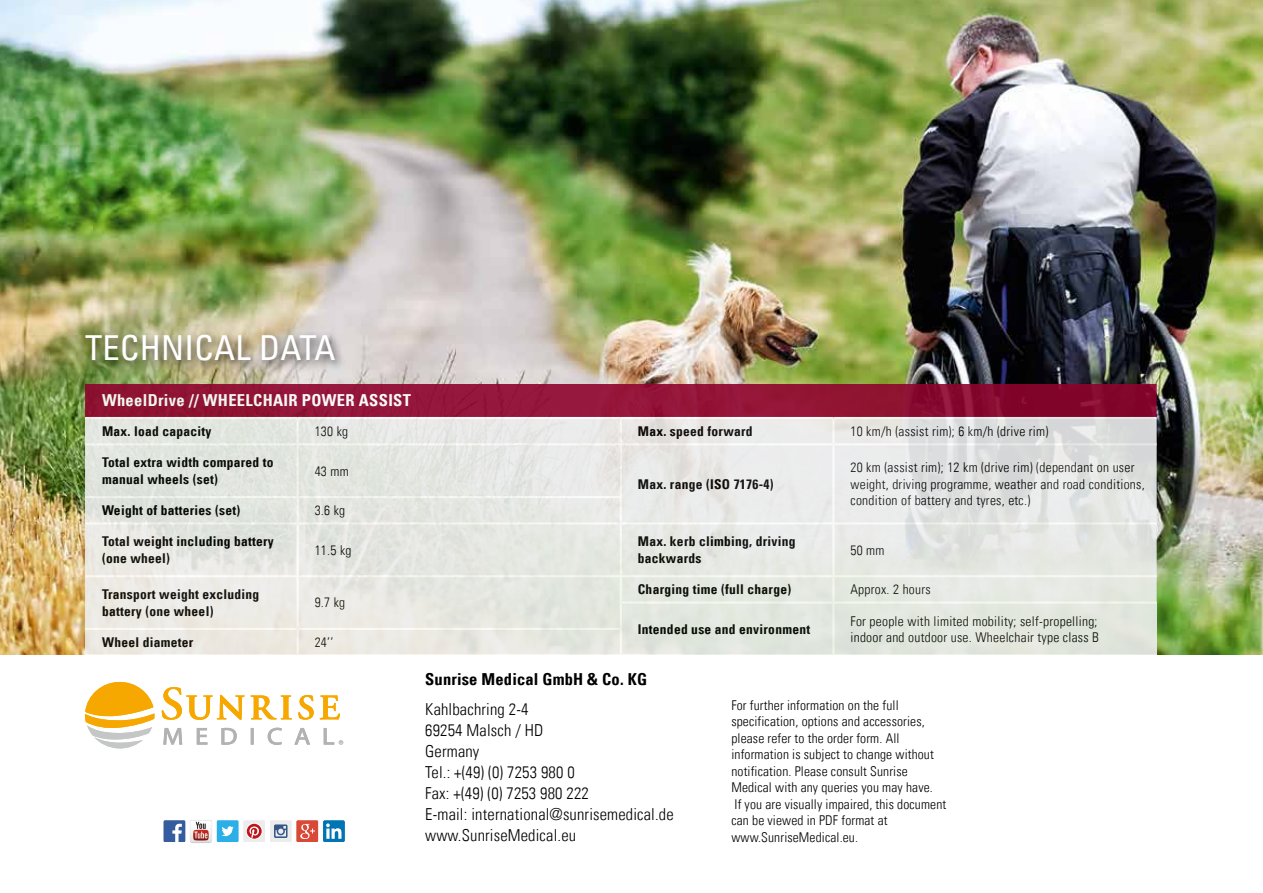
<style>
.page{position:relative;width:1263px;height:893px;background:#fff}
.page>*{position:absolute;margin:0;border:0;box-sizing:border-box;transform-origin:0 0}
.t1{font:condensed 34.5px "Univers Com 57";letter-spacing:.01em;color:#fff}
.t2{font:16.5px/21px "Univers Com 47 Light Cond";letter-spacing:.01em;color:#000}
.t3{font:16.5px "Univers Com 67 Bold Cond";letter-spacing:.02em;color:#fff}
.t4{font:16.5px "Univers Com 67 Bold Cond";letter-spacing:.01em;color:#000}
.t5{font:13.5px/16.5px "Univers Com 47 Light Cond";letter-spacing:.01em;color:#000}
.t6{font:13.5px/16.5px "Univers Com 67 Bold Cond";letter-spacing:.02em;color:#000}
</style>
<div class="page">
<img style="left:0;top:0;width:1263px;height:655px">
<svg style="left:85px;top:384px;width:1072px;height:270px;background:#d9c8c9"></svg>
<div style="left:621px;top:576px;width:212px;height:27px;background:#e4e9e1"></div>
<div style="left:621px;top:603px;width:212px;height:52px;background:#e1e7de"></div>
<div style="left:833px;top:603px;width:324px;height:52px;background:#e2e7dd"></div>
<hr style="left:85px;top:417px;width:213px;height:2px;background:#fff">
<hr style="left:85px;top:443px;width:213px;height:2px;background:#fff">
<hr style="left:297px;top:445px;width:2px;height:51px;background:#fff">
<hr style="left:621px;top:417px;width:212px;height:2px;background:#fff">
<hr style="left:833px;top:417px;width:324px;height:2px;background:#fff">
<hr style="left:833px;top:443px;width:324px;height:2px;background:#fff">
<hr style="left:85px;top:496px;width:213px;height:2px;background:#fff">
<hr style="left:298px;top:496px;width:324px;height:2px;background:#fff">
<hr style="left:85px;top:522px;width:213px;height:2px;background:#fff">
<hr style="left:85px;top:575px;width:213px;height:2px;background:#fff">
<hr style="left:85px;top:628px;width:213px;height:2px;background:#fff">
<hr style="left:621px;top:443px;width:212px;height:2px;background:#fff">
<hr style="left:298px;top:522px;width:323px;height:2px;background:#fff">
<hr style="left:620px;top:498px;width:2px;height:24px;background:#fff">
<hr style="left:298px;top:575px;width:323px;height:2px;background:#fff">
<hr style="left:298px;top:628px;width:324px;height:2px;background:#fff">
<hr style="left:621px;top:522px;width:212px;height:2px;background:#fff">
<hr style="left:621px;top:575px;width:212px;height:2px;background:#fff">
<hr style="left:620px;top:601px;width:213px;height:3px;background:#fff">
<hr style="left:621px;top:654px;width:212px;height:2px;background:#fff">
<hr style="left:620px;top:419px;width:2px;height:24px;background:#fff">
<hr style="left:832px;top:419px;width:2px;height:24px;background:#fff">
<hr style="left:620px;top:445px;width:2px;height:51px;background:#fff">
<hr style="left:832px;top:445px;width:2px;height:52px;background:#fff">
<hr style="left:297px;top:498px;width:2px;height:24px;background:#fff">
<hr style="left:832px;top:497px;width:2px;height:25px;background:#fff">
<hr style="left:297px;top:524px;width:2px;height:51px;background:#fff">
<hr style="left:297px;top:577px;width:2px;height:26px;background:#fff">
<hr style="left:297px;top:603px;width:2px;height:25px;background:#fff">
<hr style="left:297px;top:630px;width:2px;height:24px;background:#fff">
<hr style="left:85px;top:654px;width:213px;height:2px;background:#fff">
<hr style="left:298px;top:654px;width:323px;height:2px;background:#fff">
<hr style="left:620px;top:524px;width:2px;height:51px;background:#fff">
<hr style="left:620px;top:577px;width:2px;height:24px;background:#fff">
<hr style="left:620px;top:604px;width:2px;height:24px;background:#fff">
<hr style="left:620px;top:630px;width:2px;height:24px;background:#fff">
<hr style="left:297px;top:419px;width:2px;height:24px;background:#fff">
<hr style="left:298px;top:417px;width:323px;height:2px;background:#fff">
<hr style="left:298px;top:443px;width:323px;height:2px;background:#fff">
<hr style="left:832px;top:524px;width:2px;height:51px;background:#fff">
<hr style="left:832px;top:604px;width:2px;height:25px;background:#fff">
<hr style="left:832px;top:629px;width:2px;height:25px;background:#fff">
<hr style="left:832px;top:577px;width:2px;height:24px;background:#fff">
<hr style="left:833px;top:522px;width:324px;height:2px;background:#fff">
<hr style="left:833px;top:575px;width:324px;height:2px;background:#fff">
<hr style="left:833px;top:601px;width:324px;height:3px;background:#fff">
<hr style="left:833px;top:654px;width:324px;height:2px;background:#fff">
<div style="left:80px;top:330px;width:266px;height:43px;background:#000;opacity:.75"></div>
<div style="left:164px;top:820px;width:21px;height:22px;background:#355c9e"></div>
<svg style="left:172px;top:824px;width:10px;height:18px"></svg>
<div style="left:297px;top:820px;width:21px;height:22px;background:#d94937"></div>
<svg style="left:300px;top:824px;width:15px;height:15px"></svg>
<div style="left:243px;top:820px;width:22px;height:22px;background:#ececed"></div>
<svg style="left:246px;top:823px;width:17px;height:17px"></svg>
<svg style="left:247px;top:824px;width:15px;height:15px"></svg>
<div style="left:270px;top:820px;width:21px;height:22px;background:#ececed"></div>
<svg style="left:274px;top:824px;width:13px;height:14px"></svg>
<div style="left:323px;top:820px;width:22px;height:22px;background:#0075b3;border-radius:2px"></div>
<svg style="left:326px;top:823px;width:15px;height:16px"></svg>
<div style="left:217px;top:820px;width:21px;height:22px;background:#2bafe6"></div>
<svg style="left:222px;top:826px;width:12px;height:10px"></svg>
<img style="left:190px;top:842px;width:22px;height:1px">
<svg style="left:190px;top:820px;width:22px;height:22px"></svg>
<svg style="left:85px;top:682px;width:69px;height:66px"></svg>
<svg style="left:162px;top:687px;width:130px;height:33px"></svg>
<svg style="left:298px;top:695px;width:16px;height:25px"></svg>
<svg style="left:320px;top:695px;width:20px;height:24px"></svg>
<svg style="left:163px;top:728px;width:19px;height:17px"></svg>
<svg style="left:197px;top:728px;width:10px;height:17px"></svg>
<svg style="left:221px;top:728px;width:16px;height:17px"></svg>
<svg style="left:251px;top:728px;width:3px;height:17px"></svg>
<svg style="left:268px;top:728px;width:14px;height:17px"></svg>
<svg style="left:294px;top:728px;width:16px;height:17px"></svg>
<svg style="left:324px;top:728px;width:19px;height:17px"></svg>
<h1 class="t1" style="left:85px;top:326px;width:252px">TECHNICAL DATA</h1>
<p class="t3" style="left:102px;top:390px;width:310px">WheelDrive // WHEELCHAIR POWER ASSIST</p>
<p class="t6" style="left:102px;top:423px;width:111px">Max. load capacity</p>
<p class="t5" style="left:315px;top:423px;width:35px">130 kg</p>
<p class="t6" style="left:638px;top:423px;width:116px">Max. speed forward</p>
<p class="t5" style="left:850px;top:423px;width:199px">10 km/h (assist rim); 6 km/h (drive rim)</p>
<p class="t6" style="left:102px;top:454px;width:173px">Total extra width compared to manual wheels (set)</p>
<p class="t5" style="left:315px;top:463px;width:36px">43 mm</p>
<p class="t5" style="left:850px;top:459px;width:296px">20 km (assist rim); 12 km (drive rim) (dependant on user weight, driving programme, weather and road conditions, condition of battery and tyres, etc.)</p>
<p class="t6" style="left:638px;top:476px;width:137px">Max. range (ISO 7176-4)</p>
<p class="t6" style="left:102px;top:502px;width:140px">Weight of batteries (set)</p>
<p class="t5" style="left:315px;top:502px;width:32px">3.6 kg</p>
<p class="t6" style="left:102px;top:533px;width:173px">Total weight including battery (one wheel)</p>
<p class="t5" style="left:315px;top:542px;width:38px">11.5 kg</p>
<p class="t6" style="left:638px;top:533px;width:159px">Max. kerb climbing, driving backwards</p>
<p class="t5" style="left:850px;top:542px;width:36px">50 mm</p>
<p class="t6" style="left:102px;top:586px;width:159px">Transport weight excluding battery (one wheel)</p>
<p class="t5" style="left:315px;top:594px;width:32px">9.7 kg</p>
<p class="t6" style="left:638px;top:581px;width:155px">Charging time (full charge)</p>
<p class="t5" style="left:850px;top:581px;width:82px">Approx. 2 hours</p>
<p class="t6" style="left:638px;top:621px;width:174px">Intended use and environment</p>
<p class="t5" style="left:850px;top:612px;width:249px">For people with limited mobility; self-propelling;</p>
<p class="t6" style="left:102px;top:634px;width:93px">Wheel diameter</p>
<p class="t5" style="left:850px;top:629px;width:250px">indoor and outdoor use. Wheelchair type class B</p>
<p class="t5" style="left:315px;top:634px;width:20px">24’’</p>
<p class="t4" style="left:425px;top:669px;width:223px">Sunrise Medical GmbH &amp; Co. KG</p>
<p class="t2" style="left:425px;top:698px;width:250px">Kahlbachring 2-4<br>69254 Malsch / HD<br>Germany<br>Tel.: +(49) (0) 7253 980 0<br>Fax: +(49) (0) 7253 980 222<br>E-mail: international@sunrisemedical.de www.SunriseMedical.eu</p>
<p class="t5" style="left:731px;top:697px;width:216px">For further information on the full specification, options and accessories, please refer to the order form. All information is subject to change without notification. Please consult Sunrise Medical with any queries you may have.<br>If you are visually impaired, this document can be viewed in PDF format at www.SunriseMedical.eu.</p>
</div>
